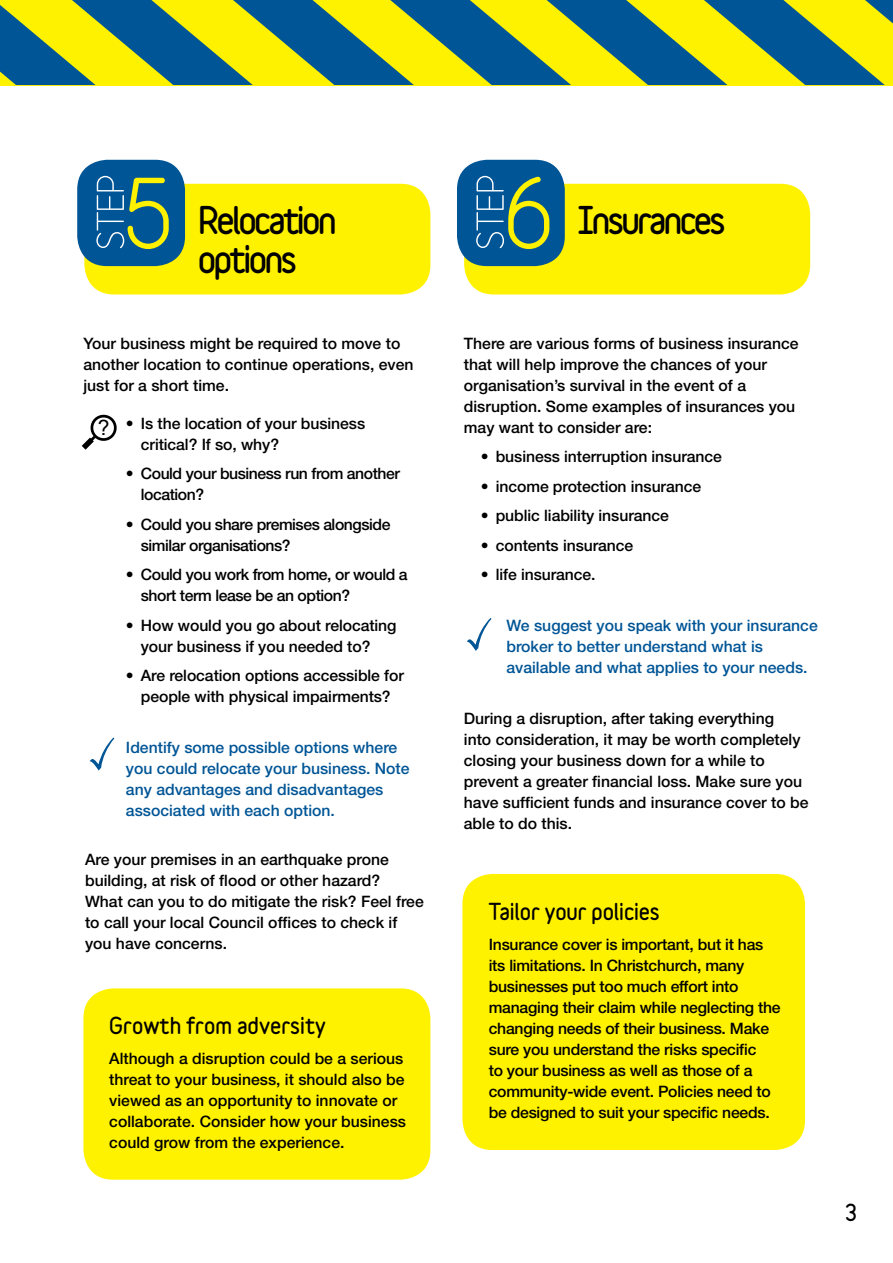
<style>
.page{position:relative;width:893px;height:1263px;background:#fff}
.page>*{position:absolute;margin:0;border:0;box-sizing:border-box;transform-origin:0 0}
.t1{font:700 90.3px "Variable";color:#fff200}
.t2{font:900 34.2px/39px "Variable";letter-spacing:-.075em;color:#000}
.t3{font:900 21px "Variable";color:#000}
.t4{font:21px "Arial";color:#000}
.t5{font:500 15.75px/21px "Helvetica Neue";color:#000}
.t6{font:500 15.75px/21px "Helvetica Neue";color:#005596}
.t7{font:500 15.75px/21px "Helvetica Neue";letter-spacing:-.03em;color:#000}
</style>
<div class="page">
<svg style="left:0;top:0;width:893px;height:85px;background:#80a34a"></svg>
<svg style="left:81px;top:414px;width:36px;height:36px"></svg>
<div style="left:83px;top:988px;width:347px;height:192px;background:#fff200;border-radius:30px"></div>
<div style="left:462px;top:874px;width:343px;height:276px;background:#fff200;border-radius:30px"></div>
<div style="left:84px;top:184px;width:346px;height:110px;background:#fff200;border-radius:30px"></div>
<div style="left:464px;top:184px;width:346px;height:110px;background:#fff200;border-radius:30px"></div>
<div style="left:77px;top:160px;width:108px;height:106px;background:#005596;border-radius:30px"></div>
<div style="left:457px;top:160px;width:108px;height:106px;background:#005596;border-radius:30px"></div>
<svg style="left:96px;top:176px;width:28px;height:72px"></svg>
<svg style="left:476px;top:176px;width:28px;height:72px"></svg>
<h1 class="t1" style="left:122px;top:159px;width:53px">5</h1>
<h2 class="t2" style="left:198px;top:200px;width:140px">Relocation options</h2>
<p class="t5" style="left:83px;top:333px;width:332px">Your business might be required to move to another location to continue operations, even just for a short time.</p>
<p class="t5" style="left:141px;top:413px;width:226px;text-indent:-15px">• Is the location of your business critical? If so, why?</p>
<p class="t7" style="left:141px;top:463px;width:261px;text-indent:-15px">• Could your business run from another location?</p>
<p class="t7" style="left:141px;top:514px;width:251px;text-indent:-15px">• Could you share premises alongside similar organisations?</p>
<p class="t7" style="left:141px;top:564px;width:268px;text-indent:-15px">• Could you work from home, or would a short term lease be an option?</p>
<p class="t5" style="left:141px;top:615px;width:257px;text-indent:-15px">• How would you go about relocating your business if you needed to?</p>
<p class="t5" style="left:126px;top:665px;width:279px;text-align:center">• Are relocation options accessible for people with physical impairments?</p>
<p class="t6" style="left:126px;top:737px;width:285px">Identify some possible options where you could relocate your business. Note any advantages and disadvantages associated with each option.</p>
<h3 class="t4" style="left:98px;top:414px;width:13px">?</h3>
<p class="t5" style="left:85px;top:848px;width:340px">Are your premises in an earthquake prone building, at risk of flood or other hazard?<br>What can you to do mitigate the risk? Feel free to call your local Council offices to check if you have concerns.</p>
<h3 class="t3" style="left:109px;top:1012px;width:218px">Growth from adversity</h3>
<p class="t5" style="left:109px;top:1047px;width:298px">Although a disruption could be a serious threat to your business, it should also be viewed as an opportunity to innovate or collaborate. Consider how your business could grow from the experience.</p>
<h1 class="t1" style="left:502px;top:159px;width:53px">6</h1>
<h2 class="t2" style="left:577px;top:200px;width:150px">Insurances</h2>
<p class="t5" style="left:464px;top:333px;width:336px">There are various forms of business insurance that will help improve the chances of your organisation’s survival in the event of a disruption. Some examples of insurances you may want to consider are:</p>
<p class="t5" style="left:481px;top:446px;width:242px">• business interruption insurance</p>
<p class="t5" style="left:481px;top:476px;width:222px">• income protection insurance</p>
<p class="t5" style="left:481px;top:505px;width:189px">• public liability insurance</p>
<p class="t5" style="left:481px;top:535px;width:154px">• contents insurance</p>
<p class="t5" style="left:481px;top:564px;width:116px">• life insurance.</p>
<p class="t6" style="left:506px;top:615px;width:313px">We suggest you speak with your insurance broker to better understand what is available and what applies to your needs.</p>
<p class="t5" style="left:464px;top:708px;width:346px">During a disruption, after taking everything<br>into consideration, it may be worth completely closing your business down for a while to prevent a greater financial loss. Make sure you have sufficient funds and insurance cover to be able to do this.</p>
<h3 class="t3" style="left:489px;top:898px;width:173px">Tailor your policies</h3>
<p class="t5" style="left:489px;top:934px;width:293px">Insurance cover is important, but it has its limitations. In Christchurch, many businesses put too much effort into managing their claim while neglecting the changing needs of their business. Make sure you understand the risks specific<br>to your business as well as those of a community-wide event. Policies need to be designed to suit your specific needs.</p>
<h3 class="t3" style="left:845px;top:1198px;width:14px">3</h3>
</div>
